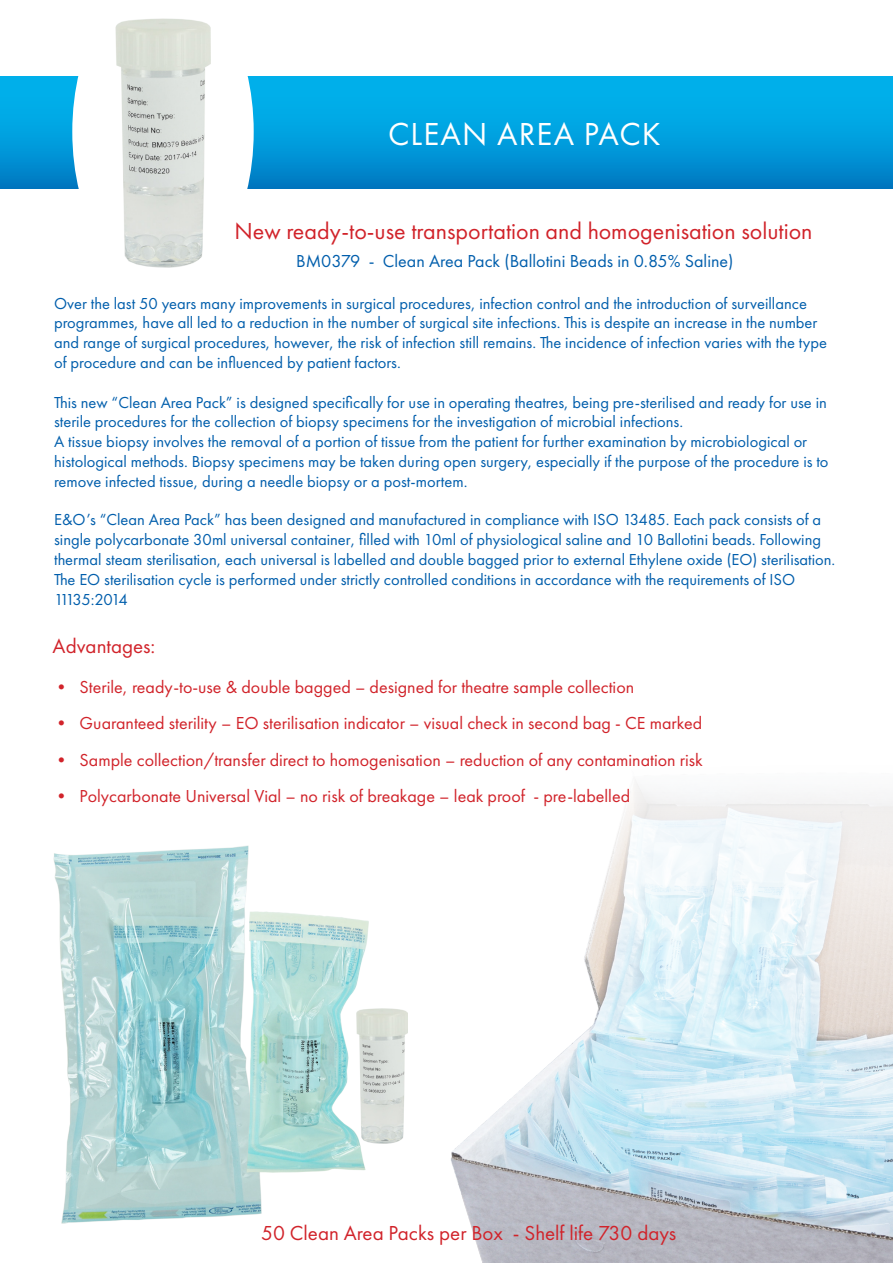
<style>
.page{position:relative;width:893px;height:1263px;background:#fff}
.page>*{position:absolute;margin:0;border:0;box-sizing:border-box;transform-origin:0 0}
.t1{font:33px "Futura PT";letter-spacing:.035em;color:#fff}
.EO_Table_Body{font:24px "Futura PT";color:#d1232a}
.EO_Table_Body-2{font:21px "Futura PT";color:#d1232a}
.t2{font:18px "Futura PT";color:#d1232a}
.EO_Table_Body-3{font:18px "Futura PT";color:#015eac}
.EO_Table_Body-4{font:16.5px/19.8px "Futura PT";color:#015eac}
</style>
<div class="page">
<div style="left:0;top:76px;width:893px;height:112px;background:linear-gradient(to bottom,#00bbf3,#0080c7)"></div>
<img style="left:54px;top:845px;width:207px;height:378px">
<img style="left:246px;top:911px;width:123px;height:261px">
<img style="left:451px;top:782px;width:442px;height:481px">
<img style="left:357px;top:1008px;width:50px;height:135px">
<svg style="left:72px;top:27px;width:182px;height:241px"></svg>
<img style="left:116px;top:18px;width:94px;height:249px">
<p class="t1" style="left:388px;top:115px;width:274px">CLEAN AREA PACK</p>
<p class="EO_Table_Body" style="left:235px;top:217px;width:579px">New ready-to-use transportation and homogenisation solution</p>
<p class="EO_Table_Body-3" style="left:296px;top:250px;width:439px">BM0379 - Clean Area Pack (Ballotini Beads in 0.85% Saline)</p>
<p class="EO_Table_Body-4" style="left:54px;top:293px;width:774px">Over the last 50 years many improvements in surgical procedures, infection control and the introduction of surveillance programmes, have all led to a reduction in the number of surgical site infections. This is despite an increase in the number and range of surgical procedures, however, the risk of infection still remains. The incidence of infection varies with the type of procedure and can be influenced by patient factors.</p>
<p class="EO_Table_Body-4" style="left:54px;top:392px;width:774px">This new “Clean Area Pack” is designed specifically for use in operating theatres, being pre-sterilised and ready for use in sterile procedures for the collection of biopsy specimens for the investigation of microbial infections.</p>
<p class="EO_Table_Body-4" style="left:54px;top:432px;width:776px">A tissue biopsy involves the removal of a portion of tissue from the patient for further examination by microbiological or histological methods. Biopsy specimens may be taken during open surgery, especially if the purpose of the procedure is to remove infected tissue, during a needle biopsy or a post-mortem.</p>
<p class="EO_Table_Body-4" style="left:54px;top:510px;width:783px">E&amp;O’s “Clean Area Pack” has been designed and manufactured in compliance with ISO 13485. Each pack consists of a single polycarbonate 30ml universal container, filled with 10ml of physiological saline and 10 Ballotini beads. Following thermal steam sterilisation, each universal is labelled and double bagged prior to external Ethylene oxide (EO) sterilisation.<br>The EO sterilisation cycle is performed under strictly controlled conditions in accordance with the requirements of ISO 11135:2014</p>
<p class="EO_Table_Body-2" style="left:53px;top:633px;width:104px">Advantages:</p>
<p class="t2" style="left:53px;top:676px;width:583px">• Sterile, ready-to-use &amp; double bagged – designed for theatre sample collection</p>
<p class="t2" style="left:53px;top:712px;width:651px">• Guaranteed sterility – EO sterilisation indicator – visual check in second bag - CE marked</p>
<p class="t2" style="left:53px;top:749px;width:652px">• Sample collection/transfer direct to homogenisation – reduction of any contamination risk</p>
<p class="t2" style="left:53px;top:786px;width:579px">• Polycarbonate Universal Vial – no risk of breakage – leak proof - pre-labelled</p>
<p class="EO_Table_Body-2" style="left:261px;top:1220px;width:417px">50 Clean Area Packs per Box - Shelf life 730 days</p>
</div>
